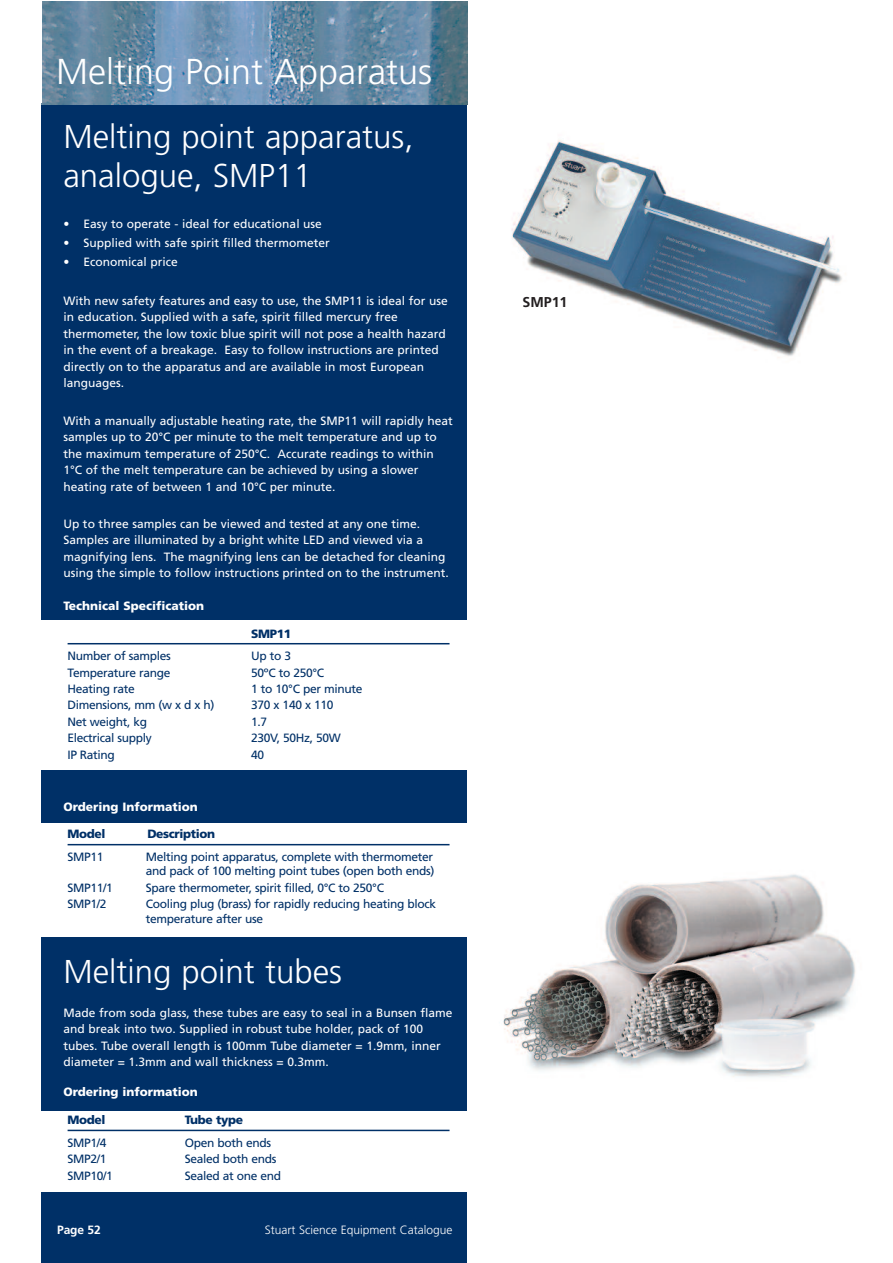
<style>
.page{position:relative;width:893px;height:1263px;background:#fff}
.page>*{position:absolute;margin:0;border:0;box-sizing:border-box;transform-origin:0 0}
.t1{font:300 36px "Frutiger";color:#fff}
.t2{font:300 33px/39.6px "Frutiger";color:#fff}
.t3{font:700 14.25px "Frutiger";color:#231f20}
.t4{font:12px/16.5px "Frutiger";color:#fff}
.t5{font:12px/14.2px "Frutiger";letter-spacing:-.03em;color:#003067}
.t6{font:900 12px "Frutiger";color:#fff}
.t7{font:900 12px "Frutiger";letter-spacing:-.03em;color:#003067}
.t8{font:300 12px "Frutiger";color:#fff}
.t9{font:700 12px "Frutiger";letter-spacing:-.01em;color:#fff}
</style>
<div class="page">
<img style="left:503px;top:874px;width:353px;height:204px">
<img style="left:511px;top:140px;width:331px;height:218px">
<div style="left:42px;top:0;width:425px;height:1263px;background:#003067"></div>
<div style="left:38px;top:1111px;width:434px;height:80px;background:#fff"></div>
<div style="left:38px;top:621px;width:431px;height:149px;background:#fff"></div>
<div style="left:40px;top:823px;width:433px;height:114px;background:#fff"></div>
<hr style="left:68px;top:643px;width:381px;height:1px;background:#003067">
<hr style="left:68px;top:844px;width:381px;height:1px;background:#003067">
<hr style="left:68px;top:1130px;width:381px;height:1px;background:#003067">
<img style="left:42px;top:2px;width:425px;height:102px">
<h1 class="t1" style="left:56px;top:57px;width:378px">Melting Point Apparatus</h1>
<h2 class="t2" style="left:63px;top:119px;width:352px">Melting point apparatus, analogue, SMP11</h2>
<p class="t4" style="left:63px;top:217px;width:260px">• Easy to operate - ideal for educational use</p>
<p class="t4" style="left:63px;top:235px;width:268px">• Supplied with safe spirit filled thermometer</p>
<p class="t4" style="left:63px;top:254px;width:116px">• Economical price</p>
<p class="t4" style="left:63px;top:293px;width:386px">With new safety features and easy to use, the SMP11 is ideal for use in education. Supplied with a safe, spirit filled mercury free thermometer, the low toxic blue spirit will not pose a health hazard in the event of a breakage. Easy to follow instructions are printed directly on to the apparatus and are available in most European languages.</p>
<p class="t4" style="left:63px;top:413px;width:391px">With a manually adjustable heating rate, the SMP11 will rapidly heat samples up to 20°C per minute to the melt temperature and up to the maximum temperature of 250°C. Accurate readings to within 1°C of the melt temperature can be achieved by using a slower heating rate of between 1 and 10°C per minute.</p>
<p class="t4" style="left:63px;top:516px;width:387px">Up to three samples can be viewed and tested at any one time.<br>Samples are illuminated by a bright white LED and viewed via a magnifying lens. The magnifying lens can be detached for cleaning using the simple to follow instructions printed on to the instrument.</p>
<p class="t6" style="left:63px;top:601px;width:142px">Technical Specification</p>
<p class="t7" style="left:251px;top:628px;width:41px">SMP11</p>
<p class="t5" style="left:68px;top:650px;width:105px">Number of samples</p>
<p class="t5" style="left:251px;top:650px;width:41px">Up to 3</p>
<p class="t5" style="left:68px;top:666px;width:104px">Temperature range</p>
<p class="t5" style="left:251px;top:666px;width:74px">50ºC to 250°C</p>
<p class="t5" style="left:68px;top:683px;width:69px">Heating rate</p>
<p class="t5" style="left:251px;top:683px;width:113px">1 to 10°C per minute</p>
<p class="t5" style="left:68px;top:699px;width:148px">Dimensions, mm (w x d x h)</p>
<p class="t5" style="left:251px;top:699px;width:84px">370 x 140 x 110</p>
<p class="t5" style="left:68px;top:715px;width:81px">Net weight, kg</p>
<p class="t5" style="left:251px;top:715px;width:18px">1.7</p>
<p class="t5" style="left:68px;top:732px;width:86px">Electrical supply</p>
<p class="t5" style="left:251px;top:732px;width:91px">230V, 50Hz, 50W</p>
<p class="t5" style="left:68px;top:749px;width:49px">IP Rating</p>
<p class="t5" style="left:251px;top:749px;width:15px">40</p>
<p class="t6" style="left:63px;top:802px;width:136px">Ordering Information</p>
<p class="t7" style="left:68px;top:829px;width:39px">Model</p>
<p class="t7" style="left:147px;top:829px;width:69px">Description</p>
<p class="t5" style="left:68px;top:851px;width:37px">SMP11</p>
<p class="t5" style="left:146px;top:851px;width:290px">Melting point apparatus, complete with thermometer and pack of 100 melting point tubes (open both ends)</p>
<p class="t5" style="left:68px;top:881px;width:47px">SMP11/1</p>
<p class="t5" style="left:146px;top:881px;width:240px">Spare thermometer, spirit filled, 0°C to 250°C</p>
<p class="t5" style="left:68px;top:898px;width:40px">SMP1/2</p>
<p class="t5" style="left:146px;top:898px;width:292px">Cooling plug (brass) for rapidly reducing heating block temperature after use</p>
<h2 class="t2" style="left:63px;top:954px;width:280px">Melting point tubes</h2>
<p class="t4" style="left:63px;top:1005px;width:391px">Made from soda glass, these tubes are easy to seal in a Bunsen flame and break into two. Supplied in robust tube holder, pack of 100 tubes. Tube overall length is 100mm Tube diameter = 1.9mm, inner diameter = 1.3mm and wall thickness = 0.3mm.</p>
<p class="t6" style="left:63px;top:1087px;width:136px">Ordering information</p>
<p class="t7" style="left:68px;top:1115px;width:39px">Model</p>
<p class="t7" style="left:185px;top:1115px;width:60px">Tube type</p>
<p class="t5" style="left:68px;top:1136px;width:40px">SMP1/4</p>
<p class="t5" style="left:185px;top:1136px;width:88px">Open both ends</p>
<p class="t5" style="left:68px;top:1153px;width:40px">SMP2/1</p>
<p class="t5" style="left:185px;top:1153px;width:93px">Sealed both ends</p>
<p class="t5" style="left:68px;top:1169px;width:47px">SMP10/1</p>
<p class="t5" style="left:185px;top:1169px;width:98px">Sealed at one end</p>
<p class="t9" style="left:57px;top:1225px;width:45px">Page 52</p>
<p class="t8" style="left:265px;top:1225px;width:189px">Stuart Science Equipment Catalogue</p>
<p class="t3" style="left:522px;top:296px;width:47px">SMP11</p>
</div>
